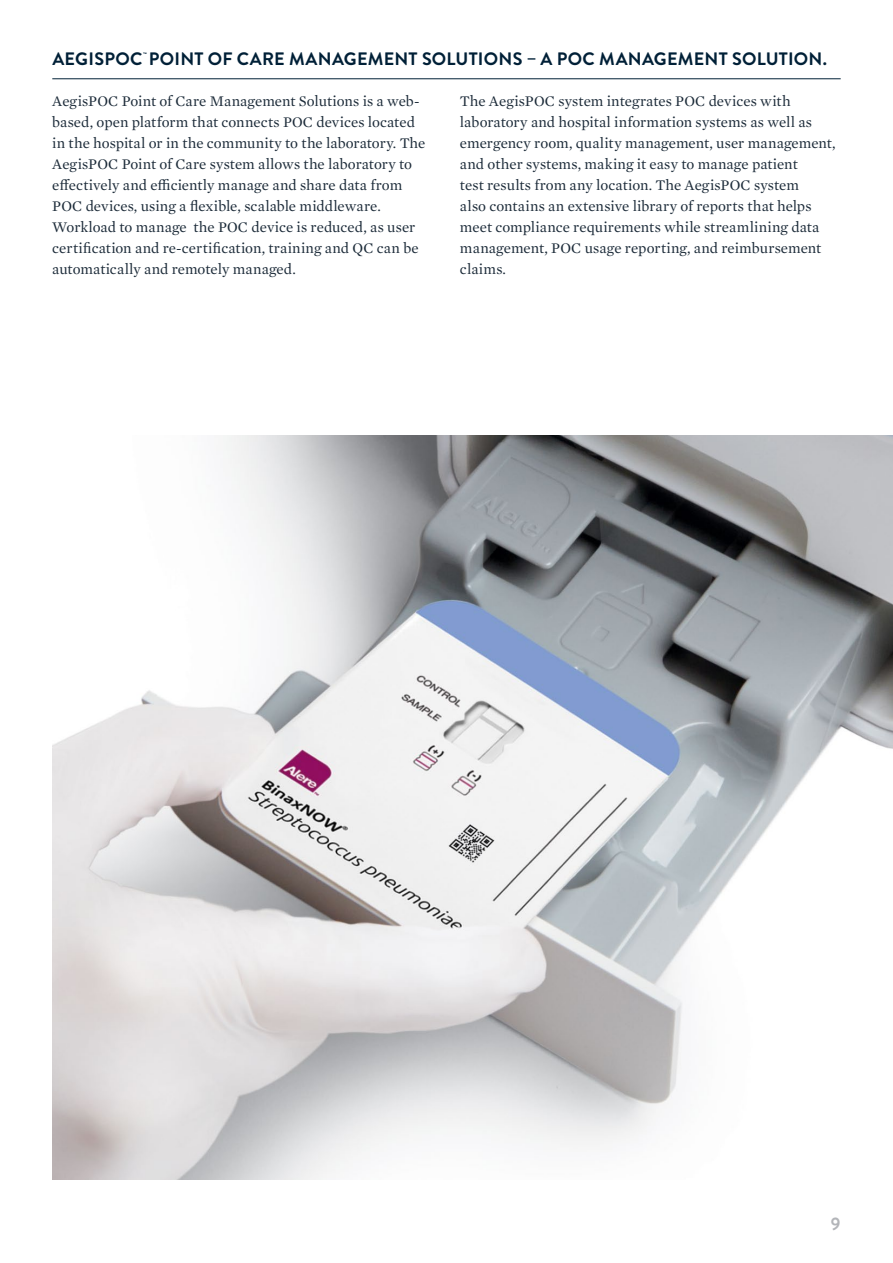
<style>
.page{position:relative;width:893px;height:1263px;background:#fff}
.page>*{position:absolute;margin:0;border:0;box-sizing:border-box;transform-origin:0 0}
.t1{font:700 18px "Brandon Grotesque";letter-spacing:.015em;color:#002037}
.t2{font:700 18px "Brandon Grotesque";color:#b3b5b9}
.t3{font:15px/21px "Mercury Text G1";letter-spacing:.005em;color:#1c2b39}
.t4{font:700 5.25px "Brandon Grotesque";color:#002037}
</style>
<div class="page">
<img style="left:52px;top:436px;width:841px;height:744px">
<hr style="left:52px;top:78px;width:789px;height:1px;background:#002037">
<p class="t1" style="left:52px;top:46px;width:776px">AEGISPOC POINT OF CARE MANAGEMENT SOLUTIONS – A POC MANAGEMENT SOLUTION.</p>
<p class="t4" style="left:143px;top:50px;width:5px">™</p>
<p class="t3" style="left:52px;top:90px;width:375px">AegisPOC Point of Care Management Solutions is a web&shy;based, open platform that connects POC devices located in the hospital or in the community to the laboratory. The AegisPOC Point of Care system allows the laboratory to effectively and efficiently manage and share data from POC devices, using a flexible, scalable middleware.<br>Workload to manage the POC device is reduced, as user certification and re-certification, training and QC can be automatically and remotely managed.</p>
<p class="t3" style="left:460px;top:90px;width:377px">The AegisPOC system integrates POC devices with laboratory and hospital information systems as well as emergency room, quality management, user management, and other systems, making it easy to manage patient<br>test results from any location. The AegisPOC system<br>also contains an extensive library of reports that helps meet compliance requirements while streamlining data management, POC usage reporting, and reimbursement claims.</p>
<p class="t2" style="left:831px;top:1211px;width:11px">9</p>
</div>
